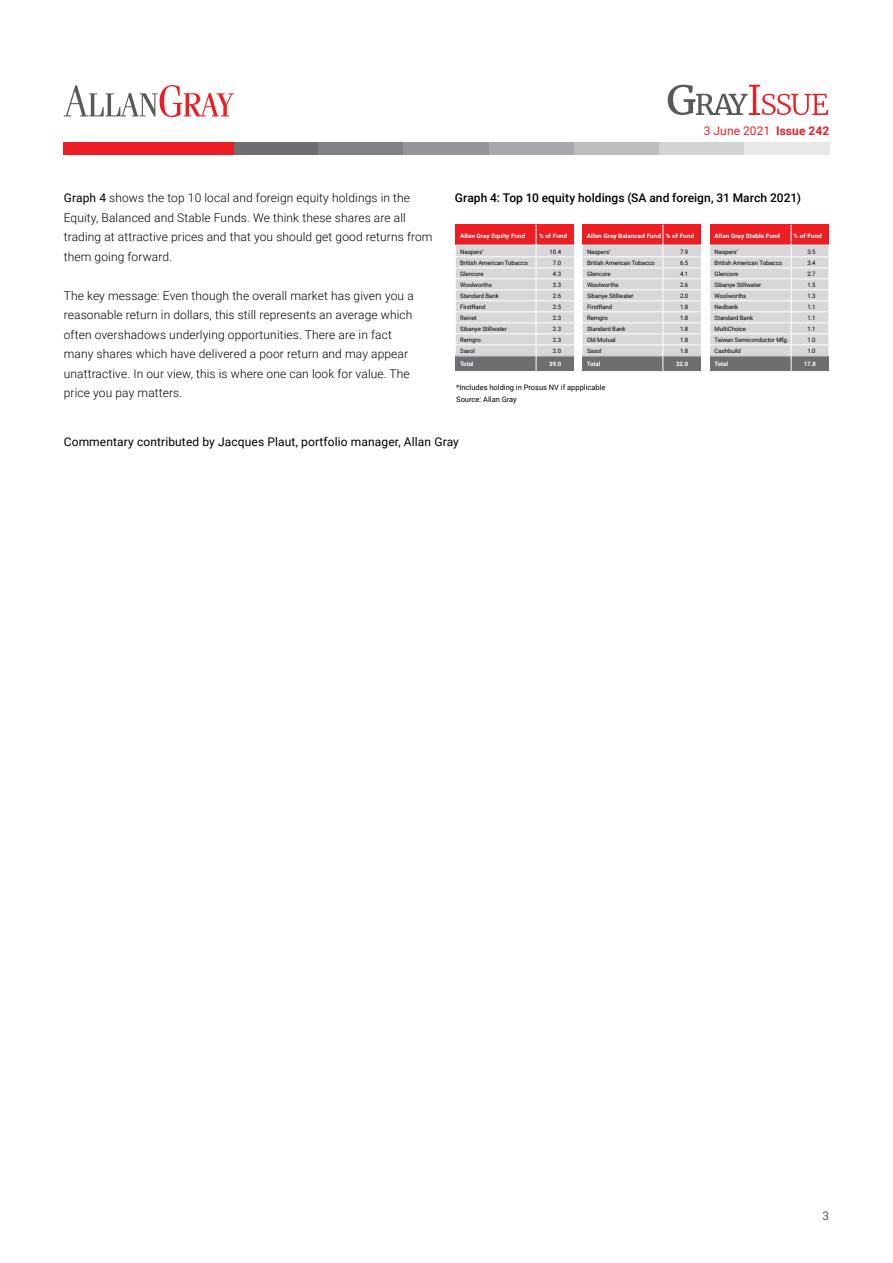
<style>
.page{position:relative;width:893px;height:1263px;background:#fff}
.page>*{position:absolute;margin:0;border:0;box-sizing:border-box;transform-origin:0 0}
.t1{font:300 12px/19.5px "Roboto";letter-spacing:.01em;color:#000}
.t2{font:12px "Roboto";letter-spacing:.01em;color:#000}
.t3{font:500 12px "Roboto";letter-spacing:.01em;color:#000}
.t4{font:12px "Roboto";letter-spacing:.015em;color:#ed1d24}
.t5{font:12px "Roboto";color:#58595b}
.t6{font:7.5px "Roboto";color:#000}
.t7{font:6px/10.9px "Roboto";letter-spacing:-.01em;color:#000}
.t8{font:700 6px "Roboto";color:#fff;scale:1.06 1}
.t9{font:700 6px "Roboto";color:#fff}
.t10{font:300 6px "Roboto";color:#000}
.s1{font-weight:700}
.s2{font-weight:400}
</style>
<div class="page">
<div style="left:234px;top:142px;width:85px;height:13px;background:#6d6e71"></div>
<div style="left:64px;top:142px;width:85px;height:13px;background:#ed1d24"></div>
<div style="left:319px;top:142px;width:85px;height:13px;background:#808285"></div>
<div style="left:149px;top:142px;width:85px;height:13px;background:#ed1d24"></div>
<div style="left:404px;top:142px;width:85px;height:13px;background:#939598"></div>
<div style="left:489px;top:142px;width:85px;height:13px;background:#a7a9ac"></div>
<div style="left:574px;top:142px;width:85px;height:13px;background:#bcbec0"></div>
<div style="left:659px;top:142px;width:85px;height:13px;background:#d1d3d4"></div>
<div style="left:744px;top:142px;width:85px;height:13px;background:#e6e7e8"></div>
<svg style="left:64px;top:85px;width:170px;height:32px"></svg>
<svg style="left:668px;top:85px;width:160px;height:30px"></svg>
<div style="left:456px;top:225px;width:118px;height:20px;background:#ed1d24"></div>
<svg style="left:456px;top:246px;width:118px;height:109px;background:#d7d9da"></svg>
<div style="left:456px;top:356px;width:118px;height:15px;background:#6d6e71"></div>
<hr style="left:536px;top:225px;width:1px;height:146px;background:#fff">
<hr style="left:455px;top:257px;width:120px;height:1px;background:#fff">
<hr style="left:455px;top:268px;width:120px;height:1px;background:#fff">
<hr style="left:455px;top:279px;width:120px;height:1px;background:#fff">
<hr style="left:455px;top:290px;width:120px;height:1px;background:#fff">
<hr style="left:455px;top:301px;width:120px;height:1px;background:#fff">
<hr style="left:455px;top:312px;width:120px;height:1px;background:#fff">
<hr style="left:455px;top:322px;width:120px;height:1px;background:#fff">
<hr style="left:455px;top:333px;width:120px;height:1px;background:#fff">
<hr style="left:455px;top:344px;width:120px;height:1px;background:#fff">
<div style="left:583px;top:225px;width:118px;height:20px;background:#ed1d24"></div>
<svg style="left:583px;top:246px;width:118px;height:109px;background:#d7d9da"></svg>
<div style="left:583px;top:356px;width:118px;height:15px;background:#6d6e71"></div>
<hr style="left:663px;top:225px;width:1px;height:146px;background:#fff">
<hr style="left:582px;top:257px;width:120px;height:1px;background:#fff">
<hr style="left:582px;top:268px;width:120px;height:1px;background:#fff">
<hr style="left:582px;top:279px;width:120px;height:1px;background:#fff">
<hr style="left:582px;top:290px;width:120px;height:1px;background:#fff">
<hr style="left:582px;top:301px;width:120px;height:1px;background:#fff">
<hr style="left:582px;top:312px;width:120px;height:1px;background:#fff">
<hr style="left:582px;top:322px;width:120px;height:1px;background:#fff">
<hr style="left:582px;top:333px;width:120px;height:1px;background:#fff">
<hr style="left:582px;top:344px;width:120px;height:1px;background:#fff">
<div style="left:710px;top:225px;width:118px;height:20px;background:#ed1d24"></div>
<svg style="left:710px;top:246px;width:118px;height:109px;background:#d7d9da"></svg>
<div style="left:710px;top:356px;width:118px;height:15px;background:#6d6e71"></div>
<hr style="left:791px;top:225px;width:1px;height:146px;background:#fff">
<hr style="left:710px;top:257px;width:120px;height:1px;background:#fff">
<hr style="left:710px;top:268px;width:120px;height:1px;background:#fff">
<hr style="left:710px;top:279px;width:120px;height:1px;background:#fff">
<hr style="left:710px;top:290px;width:120px;height:1px;background:#fff">
<hr style="left:710px;top:301px;width:120px;height:1px;background:#fff">
<hr style="left:710px;top:312px;width:120px;height:1px;background:#fff">
<hr style="left:710px;top:322px;width:120px;height:1px;background:#fff">
<hr style="left:710px;top:333px;width:120px;height:1px;background:#fff">
<hr style="left:710px;top:344px;width:120px;height:1px;background:#fff">
<p class="t4" style="left:704px;top:122px;width:127px">3 June 2021 <span class="s1">Issue 242</span></p>
<p class="t3" style="left:455px;top:190px;width:348px">Graph 4: Top 10 equity holdings (SA and foreign, 31 March 2021)</p>
<p class="t1" style="left:64px;top:188px;width:370px"><span class="s2">Graph 4</span> shows the top 10 local and foreign equity holdings in the Equity, Balanced and Stable Funds. We think these shares are all trading at attractive prices and that you should get good returns from them going forward.</p>
<p class="t1" style="left:64px;top:285px;width:351px">The key message: Even though the overall market has given you a reasonable return in dollars, this still represents an average which often overshadows underlying opportunities. There are in fact many shares which have delivered a poor return and may appear unattractive. In our view, this is where one can look for value. The price you pay matters.</p>
<p class="t2" style="left:64px;top:433px;width:397px">Commentary contributed by Jacques Plaut, portfolio manager, Allan Gray</p>
<p class="t8" style="left:460px;top:231px;width:63px">Allan Gray Equity Fund</p>
<p class="t8" style="left:539px;top:231px;width:28px">% of Fund</p>
<p class="t7" style="left:460px;top:246px;width:69px">Naspers<sup>*<br></sup>British American Tobacco<br>Glencore<br>Woolworths<br>Standard Bank<br>FirstRand<br>Reinet<br>Sibanye Stillwater<br>Remgro<br>Sasol</p>
<p class="t7" style="left:550px;top:246px;width:13px;text-align:center">10.4<br>7.0<br>4.3<br>3.3<br>2.6<br>2.5<br>2.3<br>2.3<br>2.3<br>2.0</p>
<p class="t9" style="left:460px;top:360px;width:15px">Total</p>
<p class="t9" style="left:549px;top:360px;width:14px">39.0</p>
<p class="t8" style="left:587px;top:231px;width:102px">Allan Gray Balanced Fund % of Fund</p>
<p class="t7" style="left:587px;top:246px;width:69px">Naspers<sup>*<br></sup>British American Tobacco<br>Glencore<br>Woolworths<br>Sibanye Stillwater<br>FirstRand<br>Remgro<br>Standard Bank<br>Old Mutual<br>Sasol</p>
<p class="t7" style="left:680px;top:246px;width:10px;text-align:justify">7.9<br>6.5<br>4.1<br>2.6<br>2.0<br>1.8<br>1.8<br>1.8<br>1.8<br>1.8</p>
<p class="t9" style="left:587px;top:360px;width:15px">Total</p>
<p class="t9" style="left:676px;top:360px;width:14px">32.0</p>
<p class="t8" style="left:715px;top:231px;width:63px">Allan Gray Stable Fund</p>
<p class="t8" style="left:793px;top:231px;width:28px">% of Fund</p>
<p class="t7" style="left:715px;top:246px;width:75px">Naspers<sup>*<br></sup>British American Tobacco<br>Glencore<br>Sibanye Stillwater<br>Woolworths<br>Nedbank<br>Standard Bank<br>MultiChoice<br>Taiwan Semiconductor Mfg.<br>Cashbuild</p>
<p class="t7" style="left:807px;top:246px;width:10px;text-align:justify">3.5<br>3.4<br>2.7<br>1.5<br>1.3<br>1.1<br>1.1<br>1.1<br>1.0<br>1.0</p>
<p class="t9" style="left:715px;top:360px;width:15px">Total</p>
<p class="t9" style="left:804px;top:360px;width:14px">17.8</p>
<p class="t6" style="left:456px;top:382px;width:151px">*Includes holding in Prosus NV if appplicable</p>
<p class="t10" style="left:455px;top:383px;width:49px">Source: Allan Gray</p>
<p class="t6" style="left:456px;top:394px;width:62px">Source: Allan Gray</p>
<p class="t5" style="left:822px;top:1208px;width:8px">3</p>
</div>
